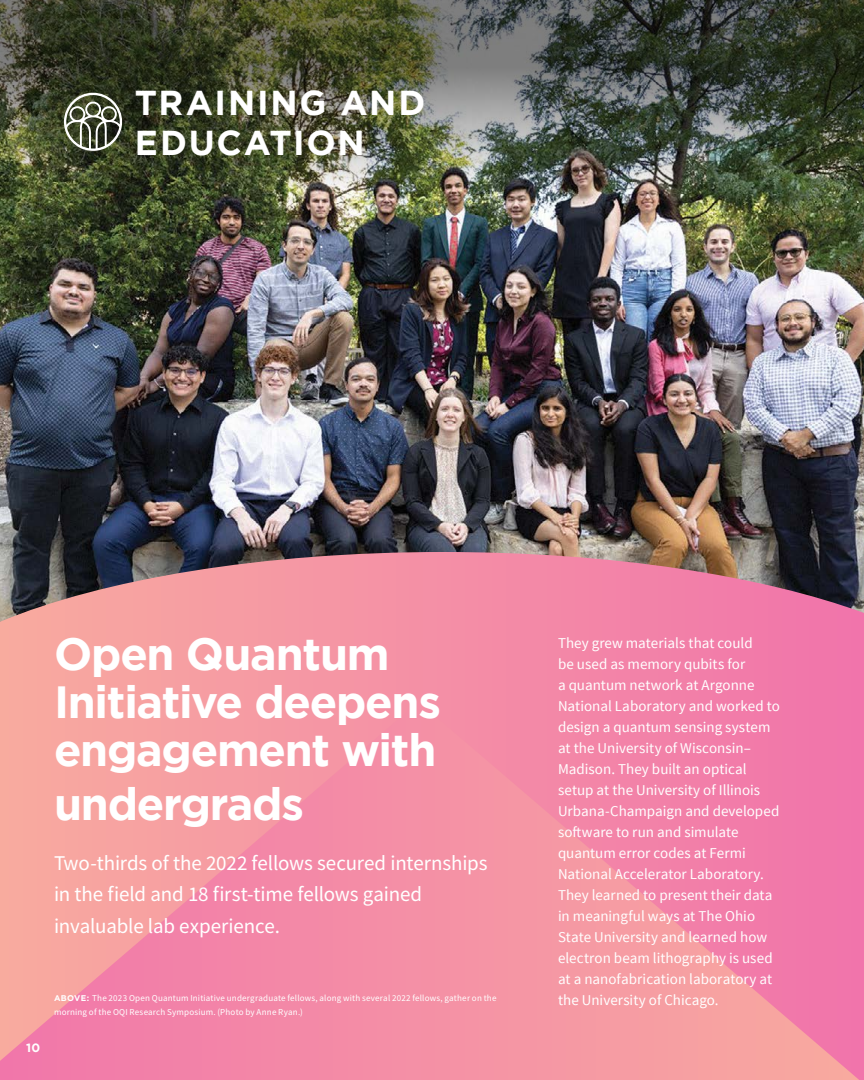
<style>
.page{position:relative;width:864px;height:1080px;background:#fff}
.page>*{position:absolute;margin:0;border:0;box-sizing:border-box;transform-origin:0 0}
.t1{font:700 45px/48px "Gotham";letter-spacing:-.03em;color:#fff}
.t2{font:700 34.5px/40.5px "Gotham";letter-spacing:.05em;color:#fff}
.t3{font:21px/31.5px "Source Sans Variable";letter-spacing:-.01em;color:#fff}
.t4{font:15px/21px "Source Sans Pro";color:#fff}
.t5{font:700 12px "Gotham";color:#fff}
.t6{font:9px/13.5px "Source Sans Variable";letter-spacing:.02em;color:#fff}
.s1{font-family:"Gotham";font-weight:700;font-size:8.25px}
</style>
<div class="page">
<div style="left:0;top:538px;width:864px;height:542px;background:linear-gradient(to right,#f8ab9f,#f174ab)"></div>
<svg style="left:0;top:702px;width:859px;height:378px;background:#f48fa5"></svg>
<img style="left:0;top:191px;width:864px;height:431px">
<img style="left:0;top:0;width:864px;height:191px">
<svg style="left:64px;top:93px;width:58px;height:58px"></svg>
<h2 class="t2" style="left:135px;top:82px;width:292px">TRAINING AND<br>EDUCATION</h2>
<h1 class="t1" style="left:54px;top:629px;width:388px">Open Quantum<br>Initiative deepens engagement with</h1>
<h1 class="t1" style="left:54px;top:779px;width:252px">undergrads</h1>
<h3 class="t3" style="left:54px;top:847px;width:435px">Two-thirds of the 2022 fellows secured internships in the field and 18 first-time fellows gained invaluable lab experience.</h3>
<p class="t5" style="left:26px;top:1041px;width:16px">10</p>
<p class="t6" style="left:54px;top:992px;width:444px"><span class="s1">ABOVE:</span> The 2023 Open Quantum Initiative undergraduate fellows, along with several 2022 fellows, gather on the morning of the OQI Research Symposium. (Photo by Anne Ryan.)</p>
<p class="t4" style="left:558px;top:633px;width:223px">They grew materials that could<br>be used as memory qubits for<br>a quantum network at Argonne<br>National Laboratory and worked to design a quantum sensing system at the University of Wisconsin–<br>Madison. They built an optical setup at the University of Illinois<br>Urbana-Champaign and developed software to run and simulate quantum error codes at Fermi<br>National Accelerator Laboratory.<br>They learned to present their data in meaningful ways at The Ohio<br>State University and learned how electron beam lithography is used at a nanofabrication laboratory at the University of Chicago.</p>
</div>
